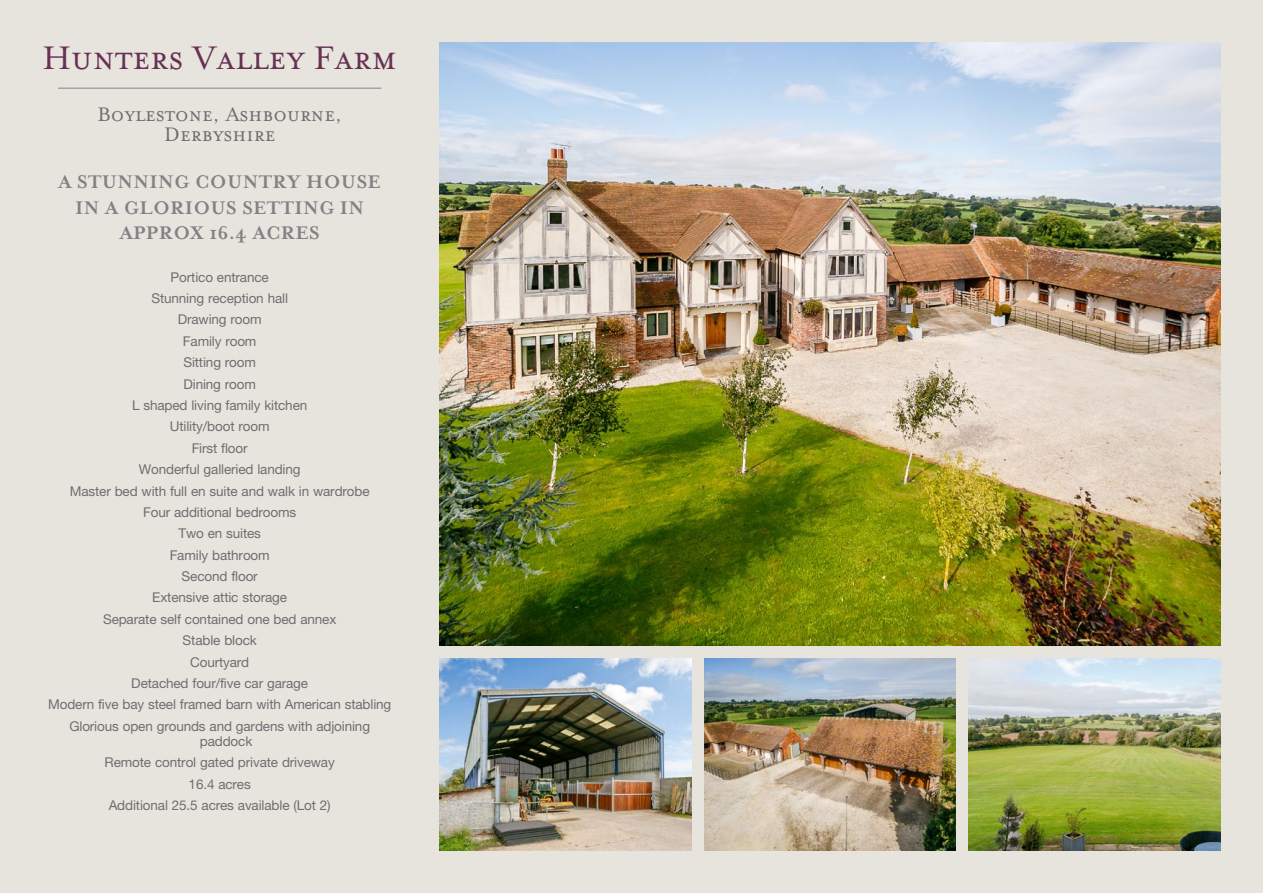
<style>
.page{position:relative;width:1263px;height:893px;background:#e7e4dd}
.page>*{position:absolute;margin:0;border:0;box-sizing:border-box;transform-origin:0 0}
.t1{font:37.5px "Mrs Eaves Small Caps Small Caps";color:#673154}
.t2{font:22.5px/19.5px "Mrs Eaves Small Caps Small Caps";color:#6d6e71;text-align:center}
.t3{font:700 21px/25.2px "Mrs Eaves";letter-spacing:.015em;color:#808285;text-align:center}
.t4{font:13.5px/21.5px "Helvetica Neue";letter-spacing:-.01em;color:#6d6e71;text-align:center}
</style>
<div class="page">
<hr style="left:58px;top:88px;width:323px;height:1px;background:#808285">
<img style="left:439px;top:43px;width:781px;height:603px">
<img style="left:439px;top:658px;width:252px;height:192px">
<img style="left:969px;top:658px;width:251px;height:192px">
<img style="left:704px;top:658px;width:252px;height:192px">
<h1 class="t1" style="left:43px;top:38px;width:356px">Hunters Valley Farm</h1>
<h2 class="t2" style="left:97px;top:105px;width:246px">Boylestone, Ashbourne,<br>Derbyshire</h2>
<h3 class="t3" style="left:59px;top:170px;width:324px">A STUNNING COUNTRY HOUSE<br>IN A GLORIOUS SETTING IN<br>APPROX 16.4 ACRES</h3>
<p class="t4" style="left:48px;top:266px;width:345px">Portico entrance<br>Stunning reception hall<br>Drawing room<br>Family room<br>Sitting room<br>Dining room<br>L shaped living family kitchen<br>Utility/boot room<br>First floor<br>Wonderful galleried landing<br>Master bed with full en suite and walk in wardrobe<br>Four additional bedrooms<br>Two en suites<br>Family bathroom<br>Second floor<br>Extensive attic storage<br>Separate self contained one bed annex<br>Stable block<br>Courtyard<br>Detached four/five car garage<br>Modern five bay steel framed barn with American stabling<br>Glorious open grounds and gardens with adjoining</p>
<p class="t4" style="left:200px;top:730px;width:54px">paddock</p>
<p class="t4" style="left:105px;top:751px;width:232px">Remote control gated private driveway</p>
<p class="t4" style="left:189px;top:773px;width:64px">16.4 acres</p>
<p class="t4" style="left:109px;top:794px;width:224px">Additional 25.5 acres available (Lot 2)</p>
</div>
